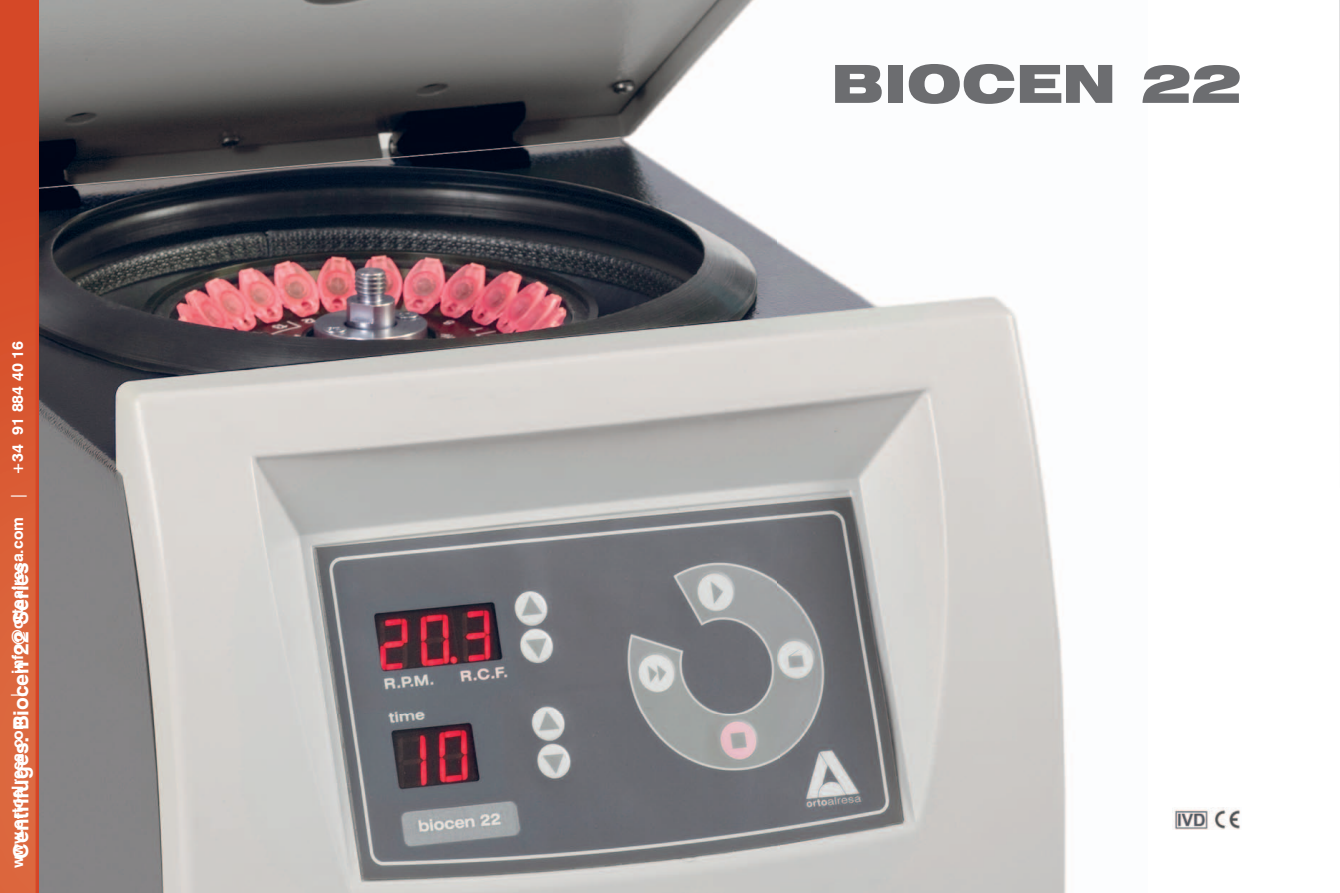
<style>
.page{position:relative;width:1340px;height:893px;background:#fff}
.page>*{position:absolute;margin:0;border:0;box-sizing:border-box;transform-origin:0 0}
.t1{font:900 expanded 52.5px "Swiss 721 BT";color:#6c6d70}
.t2{font:700 21px "Swiss 721 BT";color:#fff}
.t3{font:700 15.75px "Swiss 721 BT";color:#fff}
.s1{font-weight:400}
</style>
<div class="page">
<div style="left:0;top:0;width:40px;height:893px;background:#d54827"></div>
<img style="left:0;top:346px;width:36px;height:547px">
<img style="left:40px;top:0;width:737px;height:893px">
<img style="left:777px;top:240px;width:290px;height:653px">
<img style="left:1172px;top:808px;width:68px;height:22px">
<p class="t3" style="left:8px;top:868px;width:529px;rotate:-90deg">www.ortoalresa.com <span class="s1">|</span> info@ortoalresa.com <span class="s1">|</span> +34 91 884 40 16</p>
<h2 class="t2" style="left:8px;top:859px;width:298px;rotate:-90deg">Centrifuges: Biocen 22 Series</h2>
<h1 class="t1" style="left:831px;top:52px;width:412px">BIOCEN 22</h1>
</div>
